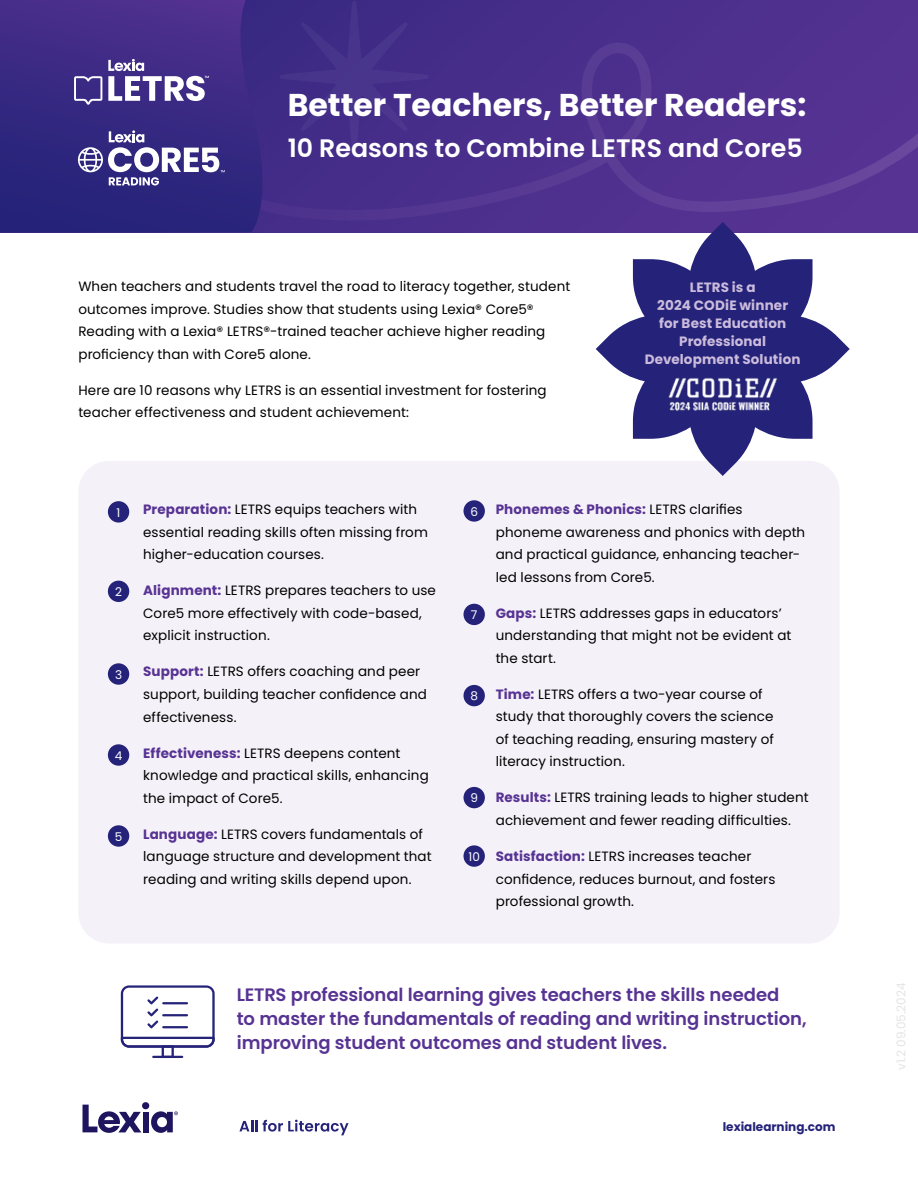
<style>
.page{position:relative;width:918px;height:1188px;background:#fff}
.page>*{position:absolute;margin:0;border:0;box-sizing:border-box;transform-origin:0 0}
.t1{font:700 31.5px "Poppins";color:#fff}
.t2{font:600 25.2px "Poppins";color:#fff}
.t3{font:600 18px/24px "Poppins";letter-spacing:-.005em;color:#573393}
.t4{font:13.5px/22.5px "Poppins";letter-spacing:.01em;color:#000}
.t5{font:700 13.5px/18px "Poppins";letter-spacing:.01em;color:#cbbbdc;text-align:center}
.t6{font:700 12px "Poppins";color:#252379}
.t7{font:12px "Poppins";color:#d9d9d9}
.t8{font:12px "Poppins";color:#fff}
.s1{font-weight:700;color:#573393}
</style>
<div class="page">
<div style="left:78px;top:461px;width:762px;height:483px;background:#f5f1f8;border-radius:31px"></div>
<svg style="left:10px;top:0;width:908px;height:233px;background:#4e308e"></svg>
<svg style="left:0;top:0;width:276px;height:232px;background:#382983"></svg>
<svg style="left:278px;top:0;width:152px;height:154px;background:#412d87"></svg>
<svg style="left:239px;top:1120px;width:18px;height:11px"></svg>
<svg style="left:263px;top:1120px;width:86px;height:15px"></svg>
<svg style="left:82px;top:1105px;width:59px;height:28px"></svg>
<div style="left:143px;top:1112px;width:6px;height:20px;background:#1f155f"></div>
<div style="left:142px;top:1102px;width:7px;height:7px;background:#1f155f;border-radius:50%"></div>
<svg style="left:151px;top:1111px;width:27px;height:22px"></svg>
<svg style="left:596px;top:222px;width:254px;height:254px"></svg>
<img style="left:665px;top:363px;width:115px;height:62px">
<div style="left:108px;top:501px;width:21px;height:22px;background:#252379;border-radius:50%"></div>
<div style="left:463px;top:500px;width:22px;height:22px;background:#252379;border-radius:50%"></div>
<div style="left:108px;top:581px;width:21px;height:21px;background:#252379;border-radius:50%"></div>
<div style="left:463px;top:604px;width:22px;height:21px;background:#252379;border-radius:50%"></div>
<div style="left:108px;top:663px;width:21px;height:22px;background:#252379;border-radius:50%"></div>
<div style="left:463px;top:685px;width:22px;height:21px;background:#252379;border-radius:50%"></div>
<div style="left:108px;top:744px;width:21px;height:22px;background:#252379;border-radius:50%"></div>
<div style="left:463px;top:787px;width:22px;height:21px;background:#252379;border-radius:50%"></div>
<div style="left:108px;top:825px;width:21px;height:22px;background:#252379;border-radius:50%"></div>
<div style="left:463px;top:845px;width:22px;height:22px;background:#252379;border-radius:50%"></div>
<svg style="left:78px;top:130px;width:147px;height:55px"></svg>
<svg style="left:74px;top:76px;width:28px;height:29px"></svg>
<svg style="left:108px;top:59px;width:101px;height:42px"></svg>
<svg style="left:121px;top:985px;width:94px;height:73px"></svg>
<hr style="left:152px;top:1056px;width:31px;height:2px;background:#252379">
<h1 class="t1" style="left:288px;top:87px;width:520px">Better Teachers, Better Readers:</h1>
<h2 class="t2" style="left:288px;top:134px;width:517px">10 Reasons to Combine LETRS and Core5</h2>
<p class="t4" style="left:78px;top:275px;width:493px">When teachers and students travel the road to literacy together, student outcomes improve. Studies show that students using Lexia® Core5® Reading with a Lexia® LETRS®-trained teacher achieve higher reading proficiency than with Core5 alone.</p>
<p class="t4" style="left:78px;top:379px;width:470px">Here are 10 reasons why LETRS is an essential investment for fostering teacher effectiveness and student achievement:</p>
<p class="t5" style="left:645px;top:279px;width:157px">LETRS is a<br>2024 CODiE winner<br>for Best Education<br>Professional<br>Development Solution</p>
<p class="t4" style="left:143px;top:499px;width:286px"><span class="s1">Preparation:</span> LETRS equips teachers with essential reading skills often missing from higher-education courses.</p>
<p class="t4" style="left:143px;top:580px;width:294px"><span class="s1">Alignment:</span> LETRS prepares teachers to use<br>Core5 more effectively with code-based, explicit instruction.</p>
<p class="t4" style="left:143px;top:661px;width:285px"><span class="s1">Support:</span> LETRS offers coaching and peer support, building teacher confidence and effectiveness.</p>
<p class="t4" style="left:143px;top:742px;width:287px"><span class="s1">Effectiveness:</span> LETRS deepens content knowledge and practical skills, enhancing the impact of Core5.</p>
<p class="t4" style="left:143px;top:823px;width:290px"><span class="s1">Language:</span> LETRS covers fundamentals of language structure and development that reading and writing skills depend upon.</p>
<p class="t8" style="left:117px;top:505px;width:5px">1</p>
<p class="t8" style="left:470px;top:505px;width:9px">6</p>
<p class="t8" style="left:115px;top:585px;width:8px">2</p>
<p class="t8" style="left:471px;top:608px;width:8px">7</p>
<p class="t8" style="left:115px;top:668px;width:9px">3</p>
<p class="t8" style="left:470px;top:689px;width:9px">8</p>
<p class="t8" style="left:115px;top:749px;width:9px">4</p>
<p class="t8" style="left:470px;top:791px;width:9px">9</p>
<p class="t8" style="left:115px;top:830px;width:9px">5</p>
<p class="t8" style="left:469px;top:850px;width:13px">10</p>
<p class="t4" style="left:496px;top:499px;width:311px"><span class="s1">Phonemes &amp; Phonics:</span> LETRS clarifies phoneme awareness and phonics with depth and practical guidance, enhancing teacher&shy;led lessons from Core5.</p>
<p class="t4" style="left:496px;top:602px;width:297px"><span class="s1">Gaps:</span> LETRS addresses gaps in educators’ understanding that might not be evident at the start.</p>
<p class="t4" style="left:496px;top:683px;width:280px"><span class="s1">Time:</span> LETRS offers a two-year course of study that thoroughly covers the science of teaching reading, ensuring mastery of literacy instruction.</p>
<p class="t4" style="left:496px;top:787px;width:315px"><span class="s1">Results:</span> LETRS training leads to higher student achievement and fewer reading difficulties.</p>
<p class="t4" style="left:496px;top:845px;width:281px"><span class="s1">Satisfaction:</span> LETRS increases teacher confidence, reduces burnout, and fosters professional growth.</p>
<h3 class="t3" style="left:237px;top:983px;width:571px">LETRS professional learning gives teachers the skills needed<br>to master the fundamentals of reading and writing instruction, improving student outcomes and student lives.</h3>
<p class="t6" style="left:723px;top:1119px;width:114px">lexialearning.com</p>
<p class="t7" style="left:894px;top:1070px;width:89px;rotate:-90deg">v1.2 09.05.2024</p>
</div>
